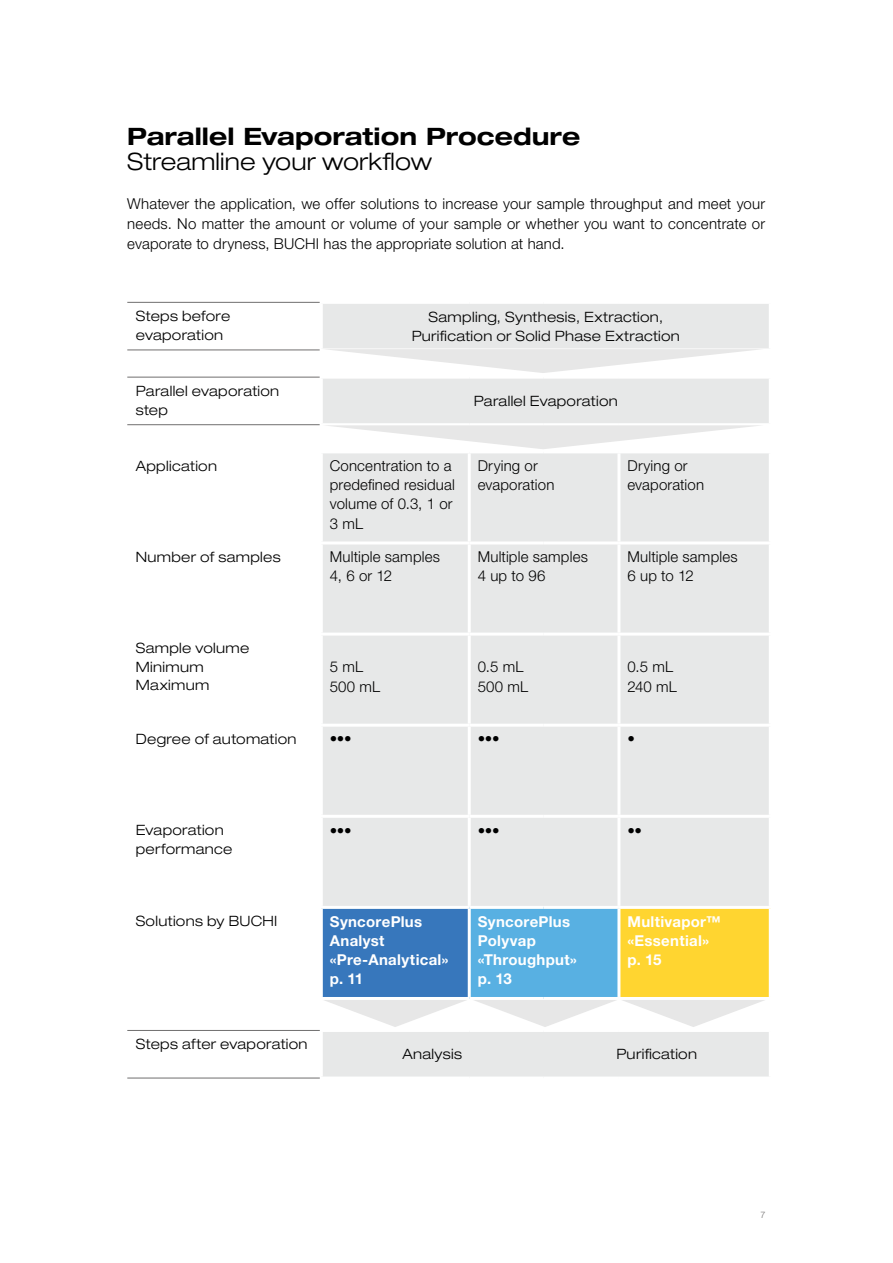
<style>
.page{position:relative;width:893px;height:1263px;background:#fff}
.page>*{position:absolute;margin:0;border:0;box-sizing:border-box;transform-origin:0 0}
.H1_Title_en{font:700 expanded 24px "Helvetica Neue LT Std";color:#000}
.H2_Subtitle_en{font:300 expanded 24px "Helvetica Neue LT Std";letter-spacing:.005em;color:#000}
.Content_left_en{font:300 15px/20.2px "Helvetica Neue LT Std";letter-spacing:.01em;color:#000;text-align:justify}
.Table_Content_left{font:300 15px/19px "Helvetica Neue LT Std";letter-spacing:.01em;color:#000}
.Table_Content_left-2{font:700 15px/19.2px "Helvetica Neue LT Std";letter-spacing:.02em;color:#fff}
.Table_Title_left{font:300 expanded 14.25px/18.8px "Helvetica Neue LT Std";letter-spacing:.02em;color:#000}
.Table_Title_center{font:300 expanded 14.25px "Helvetica Neue LT Std";letter-spacing:.02em;color:#000}
.t1{font:300 9px "Helvetica Neue LT Std";color:#706f6f}
</style>
<div class="page">
<div style="left:323px;top:304px;width:446px;height:772px;background:#e7e8e8"></div>
<div style="left:323px;top:351px;width:446px;height:678px;background:#e7e8e8"></div>
<div style="left:321px;top:907px;width:148px;height:91px;background:#3777bc"></div>
<div style="left:469px;top:907px;width:150px;height:91px;background:#58b0e2"></div>
<div style="left:619px;top:907px;width:151px;height:91px;background:#ffd530"></div>
<hr style="left:320px;top:1029px;width:149px;height:3px;background:#fff">
<hr style="left:469px;top:1029px;width:74px;height:3px;background:#fff">
<hr style="left:543px;top:1029px;width:76px;height:3px;background:#fff">
<hr style="left:619px;top:1029px;width:153px;height:3px;background:#fff">
<hr style="left:127px;top:302px;width:193px;height:1px;background:#706f6f">
<hr style="left:127px;top:350px;width:193px;height:1px;background:#706f6f">
<hr style="left:127px;top:377px;width:193px;height:1px;background:#706f6f">
<hr style="left:127px;top:424px;width:193px;height:1px;background:#706f6f">
<hr style="left:127px;top:1030px;width:193px;height:1px;background:#706f6f">
<hr style="left:127px;top:1078px;width:193px;height:1px;background:#706f6f">
<hr style="left:320px;top:348px;width:149px;height:3px;background:#fff">
<hr style="left:469px;top:348px;width:74px;height:3px;background:#fff">
<hr style="left:543px;top:348px;width:76px;height:3px;background:#fff">
<hr style="left:619px;top:348px;width:153px;height:3px;background:#fff">
<hr style="left:320px;top:376px;width:149px;height:3px;background:#fff">
<hr style="left:469px;top:376px;width:74px;height:3px;background:#fff">
<hr style="left:543px;top:376px;width:76px;height:3px;background:#fff">
<hr style="left:619px;top:376px;width:153px;height:3px;background:#fff">
<hr style="left:320px;top:423px;width:149px;height:3px;background:#fff">
<hr style="left:469px;top:423px;width:74px;height:3px;background:#fff">
<hr style="left:543px;top:423px;width:76px;height:3px;background:#fff">
<hr style="left:619px;top:423px;width:153px;height:3px;background:#fff">
<hr style="left:320px;top:450px;width:149px;height:3px;background:#fff">
<hr style="left:469px;top:450px;width:74px;height:3px;background:#fff">
<hr style="left:468px;top:453px;width:3px;height:88px;background:#fff">
<hr style="left:543px;top:450px;width:76px;height:3px;background:#fff">
<hr style="left:619px;top:450px;width:153px;height:3px;background:#fff">
<hr style="left:617px;top:453px;width:3px;height:88px;background:#fff">
<hr style="left:320px;top:541px;width:149px;height:3px;background:#fff">
<hr style="left:469px;top:541px;width:74px;height:3px;background:#fff">
<hr style="left:468px;top:544px;width:3px;height:89px;background:#fff">
<hr style="left:543px;top:541px;width:76px;height:3px;background:#fff">
<hr style="left:619px;top:541px;width:153px;height:3px;background:#fff">
<hr style="left:617px;top:544px;width:3px;height:89px;background:#fff">
<hr style="left:320px;top:633px;width:149px;height:3px;background:#fff">
<hr style="left:469px;top:633px;width:74px;height:3px;background:#fff">
<hr style="left:468px;top:636px;width:3px;height:88px;background:#fff">
<hr style="left:543px;top:633px;width:76px;height:3px;background:#fff">
<hr style="left:619px;top:633px;width:153px;height:3px;background:#fff">
<hr style="left:617px;top:636px;width:3px;height:88px;background:#fff">
<hr style="left:320px;top:724px;width:149px;height:3px;background:#fff">
<hr style="left:469px;top:724px;width:74px;height:3px;background:#fff">
<hr style="left:468px;top:727px;width:3px;height:88px;background:#fff">
<hr style="left:543px;top:724px;width:76px;height:3px;background:#fff">
<hr style="left:619px;top:724px;width:153px;height:3px;background:#fff">
<hr style="left:617px;top:727px;width:3px;height:88px;background:#fff">
<hr style="left:320px;top:815px;width:149px;height:3px;background:#fff">
<hr style="left:469px;top:815px;width:74px;height:3px;background:#fff">
<hr style="left:468px;top:818px;width:3px;height:88px;background:#fff">
<hr style="left:543px;top:815px;width:76px;height:3px;background:#fff">
<hr style="left:619px;top:815px;width:153px;height:3px;background:#fff">
<hr style="left:617px;top:818px;width:3px;height:88px;background:#fff">
<hr style="left:320px;top:906px;width:149px;height:3px;background:#fff">
<hr style="left:320px;top:909px;width:3px;height:88px;background:#fff">
<hr style="left:469px;top:906px;width:74px;height:3px;background:#fff">
<hr style="left:468px;top:909px;width:3px;height:88px;background:#fff">
<hr style="left:543px;top:906px;width:76px;height:3px;background:#fff">
<hr style="left:619px;top:906px;width:153px;height:3px;background:#fff">
<hr style="left:617px;top:909px;width:3px;height:88px;background:#fff">
<hr style="left:769px;top:909px;width:3px;height:88px;background:#fff">
<hr style="left:468px;top:1000px;width:3px;height:29px;background:#fff">
<hr style="left:617px;top:1000px;width:3px;height:29px;background:#fff">
<hr style="left:320px;top:997px;width:149px;height:3px;background:#fff">
<hr style="left:469px;top:997px;width:74px;height:3px;background:#fff">
<hr style="left:543px;top:997px;width:76px;height:3px;background:#fff">
<hr style="left:619px;top:997px;width:153px;height:3px;background:#fff">
<svg style="left:323px;top:349px;width:441px;height:24px"></svg>
<svg style="left:323px;top:425px;width:441px;height:24px"></svg>
<svg style="left:323px;top:1000px;width:144px;height:27px"></svg>
<svg style="left:473px;top:1000px;width:293px;height:27px"></svg>
<p class="H1_Title_en" style="left:127px;top:121px;width:455px">Parallel Evaporation Procedure</p>
<p class="H2_Subtitle_en" style="left:127px;top:147px;width:306px">Streamline your workflow</p>
<p class="Content_left_en" style="left:127px;top:193px;width:639px">Whatever the application, we offer solutions to increase your sample throughput and meet your needs. No matter the amount or volume of your sample or whether you want to concentrate or evaporate to dryness, BUCHI has the appropriate solution at hand.</p>
<p class="Table_Title_left" style="left:136px;top:306px;width:96px">Steps before evaporation</p>
<p class="Table_Title_center" style="left:429px;top:308px;width:236px">Sampling, Synthesis, Extraction,</p>
<p class="Table_Title_center" style="left:412px;top:327px;width:270px">Purification or Solid Phase Extraction</p>
<p class="Table_Title_left" style="left:136px;top:381px;width:145px">Parallel evaporation step</p>
<p class="Table_Title_center" style="left:474px;top:392px;width:146px">Parallel Evaporation</p>
<p class="Table_Title_left" style="left:136px;top:456px;width:83px">Application</p>
<p class="Table_Content_left" style="left:330px;top:456px;width:127px">Concentration to a predefined residual volume of 0.3, 1 or<br>3 mL</p>
<p class="Table_Content_left" style="left:478px;top:456px;width:78px">Drying or evaporation</p>
<p class="Table_Content_left" style="left:627px;top:456px;width:78px">Drying or evaporation</p>
<p class="Table_Title_left" style="left:136px;top:547px;width:146px">Number of samples</p>
<p class="Table_Content_left" style="left:330px;top:547px;width:112px">Multiple samples</p>
<p class="Table_Content_left" style="left:330px;top:566px;width:64px">4, 6 or 12</p>
<p class="Table_Content_left" style="left:478px;top:547px;width:112px">Multiple samples</p>
<p class="Table_Content_left" style="left:478px;top:566px;width:69px">4 up to 96</p>
<p class="Table_Content_left" style="left:627px;top:547px;width:112px">Multiple samples</p>
<p class="Table_Content_left" style="left:627px;top:566px;width:68px">6 up to 12</p>
<p class="Table_Title_left" style="left:136px;top:638px;width:115px">Sample volume</p>
<p class="Table_Title_left" style="left:136px;top:657px;width:69px">Minimum</p>
<p class="Table_Title_left" style="left:136px;top:676px;width:75px">Maximum</p>
<p class="Table_Content_left" style="left:330px;top:657px;width:35px">5 mL</p>
<p class="Table_Content_left" style="left:330px;top:676px;width:52px">500 mL</p>
<p class="Table_Content_left" style="left:478px;top:657px;width:47px">0.5 mL</p>
<p class="Table_Content_left" style="left:478px;top:676px;width:52px">500 mL</p>
<p class="Table_Content_left" style="left:627px;top:657px;width:47px">0.5 mL</p>
<p class="Table_Content_left" style="left:627px;top:676px;width:51px">240 mL</p>
<p class="Table_Title_left" style="left:136px;top:729px;width:162px">Degree of automation</p>
<p class="Table_Content_left" style="left:330px;top:729px;width:23px">•••</p>
<p class="Table_Content_left" style="left:478px;top:729px;width:23px">•••</p>
<p class="Table_Content_left" style="left:627px;top:729px;width:9px">•</p>
<p class="Table_Title_left" style="left:136px;top:820px;width:98px">Evaporation performance</p>
<p class="Table_Content_left" style="left:330px;top:820px;width:23px">•••</p>
<p class="Table_Content_left" style="left:478px;top:820px;width:23px">•••</p>
<p class="Table_Content_left" style="left:627px;top:820px;width:16px">••</p>
<p class="Table_Title_left" style="left:136px;top:911px;width:143px">Solutions by BUCHI</p>
<p class="Table_Content_left-2" style="left:330px;top:911px;width:120px">SyncorePlus<br>Analyst «Pre-Analytical» p. 11</p>
<p class="Table_Content_left-2" style="left:478px;top:911px;width:100px">SyncorePlus<br>Polyvap «Throughput»</p>
<p class="Table_Content_left-2" style="left:478px;top:969px;width:36px">p. 13</p>
<p class="Table_Content_left-2" style="left:627px;top:911px;width:95px">Multivapor™ «Essential»</p>
<p class="Table_Content_left-2" style="left:627px;top:949px;width:36px">p. 15</p>
<p class="Table_Title_left" style="left:136px;top:1034px;width:173px">Steps after evaporation</p>
<p class="Table_Title_center" style="left:402px;top:1046px;width:61px">Analysis</p>
<p class="Table_Title_center" style="left:616px;top:1046px;width:82px">Purification</p>
<p class="t1" style="left:760px;top:1209px;width:7px">7</p>
</div>
